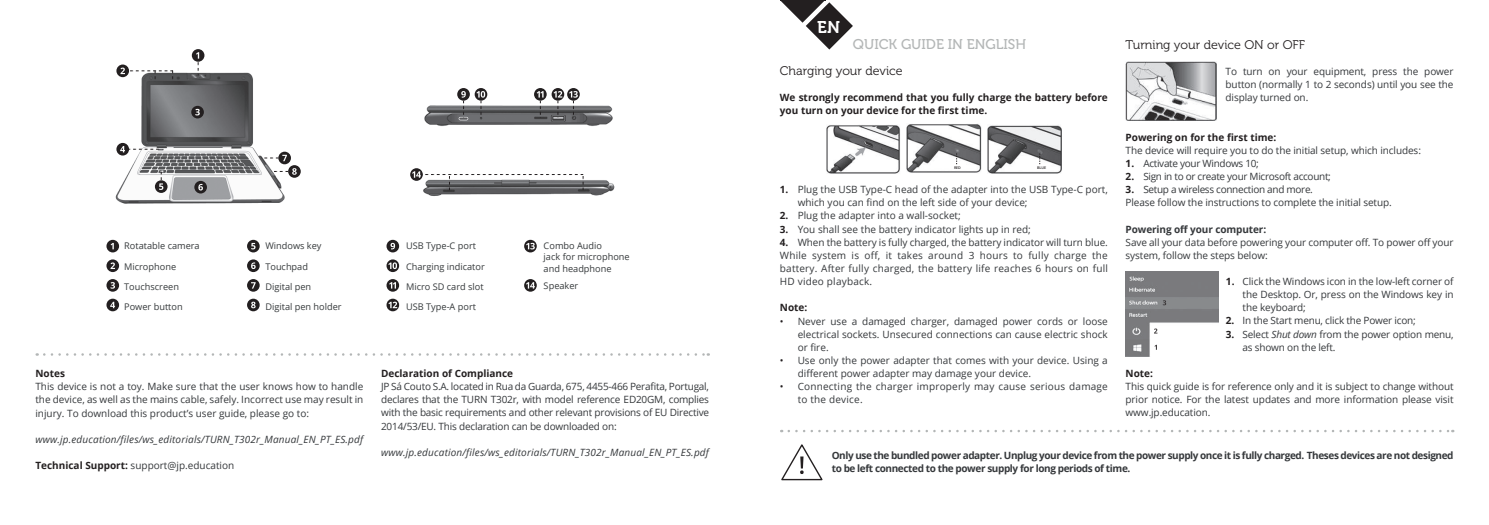
<style>
.page{position:relative;width:1489px;height:525px;background:#fff}
.page>*{position:absolute;margin:0;border:0;box-sizing:border-box;transform-origin:0 0}
.t1{font:16.88px "Museo 700";color:#fff}
.t2{font:14px "Museo 500";color:#b3b6b6}
.t3{font:12.5px "Museo 300";color:#231f20}
.t4{font:10px/13.1px "Open Sans";letter-spacing:-.01em;color:#35383b;text-align:justify}
.t5{font:700 10px/13.1px "Open Sans";letter-spacing:-.04em;color:#35383b}
.t6{font:700 10px/13.1px "Open Sans";color:#231f20}
.t7{font:italic 10px "Open Sans";letter-spacing:.015em;color:#35383b}
.t8{font:10px/13.1px "Open Sans";letter-spacing:.02em;color:#35383b}
.t9{font:10px "Open Sans";letter-spacing:-.03em;color:#35383b}
.t10{font:700 10px "Open Sans";letter-spacing:-.01em;color:#35383b}
.t11{font:9.12px/20px "Open Sans";color:#363a3c}
.t12{font:600 3.62px "Open Sans";color:#231f20}
.s1{font-weight:700;color:#231f20}
.s2{font-style:italic}
.s3{color:#231f20}
</style>
<div class="page">
<svg style="left:781px;top:0;width:71px;height:49px"></svg>
<hr style="left:780px;top:0;width:45px;height:1px;background:#231f20">
<svg style="left:44px;top:353px;width:664px;height:2px"></svg>
<svg style="left:788px;top:429px;width:665px;height:3px"></svg>
<svg style="left:781px;top:444px;width:42px;height:36px"></svg>
<div style="left:106px;top:240px;width:13px;height:12px;background:#231f20;border-radius:50%"></div>
<svg style="left:111px;top:243px;width:3px;height:6px"></svg>
<svg style="left:106px;top:259px;width:13px;height:13px"></svg>
<svg style="left:110px;top:262px;width:5px;height:7px"></svg>
<svg style="left:106px;top:279px;width:13px;height:12px"></svg>
<svg style="left:111px;top:282px;width:4px;height:6px"></svg>
<svg style="left:106px;top:298px;width:13px;height:13px"></svg>
<svg style="left:110px;top:301px;width:5px;height:7px"></svg>
<svg style="left:247px;top:259px;width:13px;height:13px"></svg>
<svg style="left:251px;top:262px;width:4px;height:7px"></svg>
<div style="left:247px;top:279px;width:13px;height:12px;background:#231f20;border-radius:50%"></div>
<svg style="left:251px;top:282px;width:5px;height:6px"></svg>
<svg style="left:247px;top:298px;width:13px;height:13px"></svg>
<svg style="left:251px;top:301px;width:4px;height:7px"></svg>
<svg style="left:247px;top:240px;width:13px;height:12px"></svg>
<svg style="left:251px;top:243px;width:4px;height:6px"></svg>
<svg style="left:386px;top:279px;width:13px;height:12px"></svg>
<svg style="left:389px;top:282px;width:7px;height:6px"></svg>
<svg style="left:386px;top:298px;width:13px;height:13px"></svg>
<svg style="left:388px;top:301px;width:9px;height:7px"></svg>
<svg style="left:386px;top:240px;width:13px;height:12px"></svg>
<svg style="left:390px;top:243px;width:5px;height:6px"></svg>
<svg style="left:386px;top:259px;width:13px;height:13px"></svg>
<svg style="left:388px;top:262px;width:9px;height:7px"></svg>
<svg style="left:524px;top:240px;width:12px;height:12px"></svg>
<svg style="left:526px;top:243px;width:9px;height:6px"></svg>
<svg style="left:524px;top:279px;width:12px;height:12px"></svg>
<svg style="left:526px;top:282px;width:9px;height:6px"></svg>
<img style="left:115px;top:67px;width:176px;height:137px">
<div style="left:194px;top:181px;width:13px;height:12px;background:#231f20;border-radius:50%"></div>
<svg style="left:198px;top:184px;width:5px;height:6px"></svg>
<svg style="left:551px;top:88px;width:13px;height:13px"></svg>
<svg style="left:534px;top:88px;width:12px;height:13px"></svg>
<svg style="left:567px;top:88px;width:12px;height:13px"></svg>
<svg style="left:288px;top:165px;width:13px;height:13px"></svg>
<svg style="left:271px;top:168px;width:26px;height:7px"></svg>
<svg style="left:474px;top:88px;width:13px;height:13px"></svg>
<svg style="left:192px;top:49px;width:12px;height:13px"></svg>
<svg style="left:196px;top:52px;width:3px;height:24px"></svg>
<svg style="left:116px;top:64px;width:13px;height:13px"></svg>
<svg style="left:191px;top:106px;width:13px;height:12px"></svg>
<svg style="left:195px;top:109px;width:5px;height:6px"></svg>
<svg style="left:116px;top:143px;width:13px;height:12px"></svg>
<svg style="left:120px;top:146px;width:39px;height:6px"></svg>
<div style="left:155px;top:180px;width:12px;height:13px;background:#231f20;border-radius:50%"></div>
<svg style="left:159px;top:172px;width:4px;height:18px"></svg>
<img style="left:423px;top:174px;width:192px;height:22px">
<img style="left:424px;top:105px;width:189px;height:21px">
<svg style="left:120px;top:68px;width:53px;height:14px"></svg>
<svg style="left:278px;top:152px;width:13px;height:12px"></svg>
<svg style="left:261px;top:155px;width:26px;height:6px"></svg>
<svg style="left:476px;top:91px;width:9px;height:27px"></svg>
<svg style="left:536px;top:91px;width:7px;height:27px"></svg>
<svg style="left:553px;top:91px;width:9px;height:27px"></svg>
<svg style="left:569px;top:91px;width:9px;height:27px"></svg>
<svg style="left:457px;top:88px;width:13px;height:13px"></svg>
<svg style="left:461px;top:91px;width:5px;height:27px"></svg>
<svg style="left:410px;top:168px;width:13px;height:13px"></svg>
<svg style="left:412px;top:171px;width:171px;height:19px"></svg>
<img style="left:826px;top:125px;width:74px;height:49px">
<img style="left:906px;top:124px;width:75px;height:49px">
<img style="left:987px;top:125px;width:74px;height:49px">
<img style="left:1125px;top:271px;width:93px;height:85px">
<svg style="left:1153px;top:328px;width:4px;height:5px"></svg>
<svg style="left:1162px;top:300px;width:4px;height:5px"></svg>
<img style="left:1125px;top:62px;width:91px;height:59px">
<h1 class="t1" style="left:817px;top:18px;width:24px">EN</h1>
<h2 class="t2" style="left:852px;top:36px;width:175px">QUICK GUIDE IN ENGLISH</h2>
<p class="t3" style="left:1125px;top:38px;width:181px">Turning your device ON or OFF</p>
<p class="t4" style="left:1225px;top:64px;width:229px">To turn on your equipment, press the power button (normally 1 to 2 seconds) until you see the display turned on.</p>
<p class="t6" style="left:1125px;top:130px;width:152px">Powering on for the first time:</p>
<p class="t4" style="left:1125px;top:143px;width:297px">The device will require you to do the initial setup, which includes:</p>
<p class="t9" style="left:1125px;top:156px;width:135px"><span class="s1">1.</span> Activate your Windows 10;</p>
<p class="t9" style="left:1125px;top:169px;width:207px"><span class="s1">2.</span> Sign in to or create your Microsoft account;</p>
<p class="t4" style="left:1125px;top:182px;width:268px"><span class="s1">3.</span> Setup a wireless connection and more.<br>Please follow the instructions to complete the initial setup.</p>
<p class="t10" style="left:1125px;top:222px;width:142px">Powering off your computer:</p>
<p class="t4" style="left:1125px;top:235px;width:329px">Save all your data before powering your computer off. To power off your system, follow the steps below:</p>
<p class="t4" style="left:1242px;top:274px;width:212px;text-indent:-17px"><span class="s1">1.</span> Click the Windows icon in the low-left corner of the Desktop. Or, press on the Windows key in the keyboard;</p>
<p class="t4" style="left:1225px;top:314px;width:191px"><span class="s1">2.</span> In the Start menu, click the Power icon;</p>
<p class="t4" style="left:1242px;top:327px;width:212px;text-indent:-17px"><span class="s1">3.</span> Select <span class="s2">Shut down</span> from the power option menu, as shown on the left.</p>
<p class="t6" style="left:1125px;top:366px;width:29px">Note:</p>
<p class="t4" style="left:1125px;top:379px;width:329px">This quick guide is for reference only and it is subject to change without prior notice. For the latest updates and more information please visit www.jp.education.</p>
<p class="t3" style="left:780px;top:64px;width:124px">Charging your device</p>
<p class="t6" style="left:780px;top:91px;width:329px">We strongly recommend that you fully charge the battery before you turn on your device for the first time.</p>
<p class="t12" style="left:953px;top:165px;width:8px">RED</p>
<p class="t12" style="left:1037px;top:165px;width:11px">BLUE</p>
<p class="t4" style="left:797px;top:182px;width:312px;text-indent:-18px"><span class="s1">1.</span> Plug the USB Type-C head of the adapter into the USB Type-C port, which you can find on the left side of your device;</p>
<p class="t4" style="left:780px;top:209px;width:182px"><span class="s1">2.</span> Plug the adapter into a wall-socket;</p>
<p class="t4" style="left:780px;top:222px;width:252px"><span class="s1">3.</span> You shall see the battery indicator lights up in red;</p>
<p class="t4" style="left:780px;top:235px;width:329px"><span class="s1">4.</span> When the battery is fully charged, the battery indicator will turn blue.<br>While system is off, it takes around 3 hours to fully charge the battery. After fully charged, the battery life reaches 6 hours on full HD video playback.</p>
<p class="t6" style="left:780px;top:301px;width:29px">Note:</p>
<p class="t4" style="left:797px;top:314px;width:312px;text-indent:-18px"><span class="s3">•</span> Never use a damaged charger, damaged power cords or loose electrical sockets. Unsecured connections can cause electric shock or fire.</p>
<p class="t4" style="left:797px;top:353px;width:312px;text-indent:-18px"><span class="s3">•</span> Use only the power adapter that comes with your device. Using a different power adapter may damage your device.</p>
<p class="t8" style="left:797px;top:379px;width:312px;text-indent:-18px"><span class="s3">•</span> Connecting the charger improperly may cause serious damage to the device.</p>
<p class="t11" style="left:124px;top:236px;width:77px">Rotatable camera<br>Microphone<br>Touchscreen<br>Power button</p>
<p class="t11" style="left:265px;top:236px;width:78px">Windows key<br>Touchpad<br>Digital pen<br>Digital pen holder</p>
<p class="t11" style="left:406px;top:236px;width:71px">USB Type-C port</p>
<p class="t11" style="left:543px;top:240px;width:87px;line-height:11px">Combo Audio<br>jack for microphone and headphone</p>
<p class="t11" style="left:543px;top:275px;width:36px">Speaker</p>
<p class="t11" style="left:406px;top:256px;width:80px">Charging indicator</p>
<p class="t11" style="left:406px;top:296px;width:71px">USB Type-A port</p>
<p class="t11" style="left:406px;top:276px;width:79px">Micro SD card slot</p>
<p class="t6" style="left:381px;top:366px;width:134px">Declaration of Compliance</p>
<p class="t4" style="left:381px;top:379px;width:329px">JP Sá Couto S.A. located in Rua da Guarda, 675, 4455-466 Perafita, Portugal, declares that the TURN T302r, with model reference ED20GM, complies with the basic requirements and other relevant provisions of EU Directive 2014/53/EU. This declaration can be downloaded on:</p>
<p class="t7" style="left:381px;top:445px;width:329px">www.jp.education/files/ws_editorials/TURN_T302r_Manual_EN_PT_ES.pdf</p>
<p class="t5" style="left:831px;top:448px;width:623px">Only use the bundled power adapter. Unplug your device from the power supply once it is fully charged. Theses devices are not designed to be left connected to the power supply for long periods of time.</p>
<p class="t6" style="left:35px;top:366px;width:31px">Notes</p>
<p class="t4" style="left:35px;top:379px;width:329px">This device is not a toy. Make sure that the user knows how to handle the device, as well as the mains cable, safely. Incorrect use may result in injury. To download this product’s user guide, please go to:</p>
<p class="t7" style="left:35px;top:432px;width:329px">www.jp.education/files/ws_editorials/TURN_T302r_Manual_EN_PT_ES.pdf</p>
<p class="t4" style="left:35px;top:458px;width:200px"><span class="s1">Technical Support:</span> support@jp.education</p>
</div>
